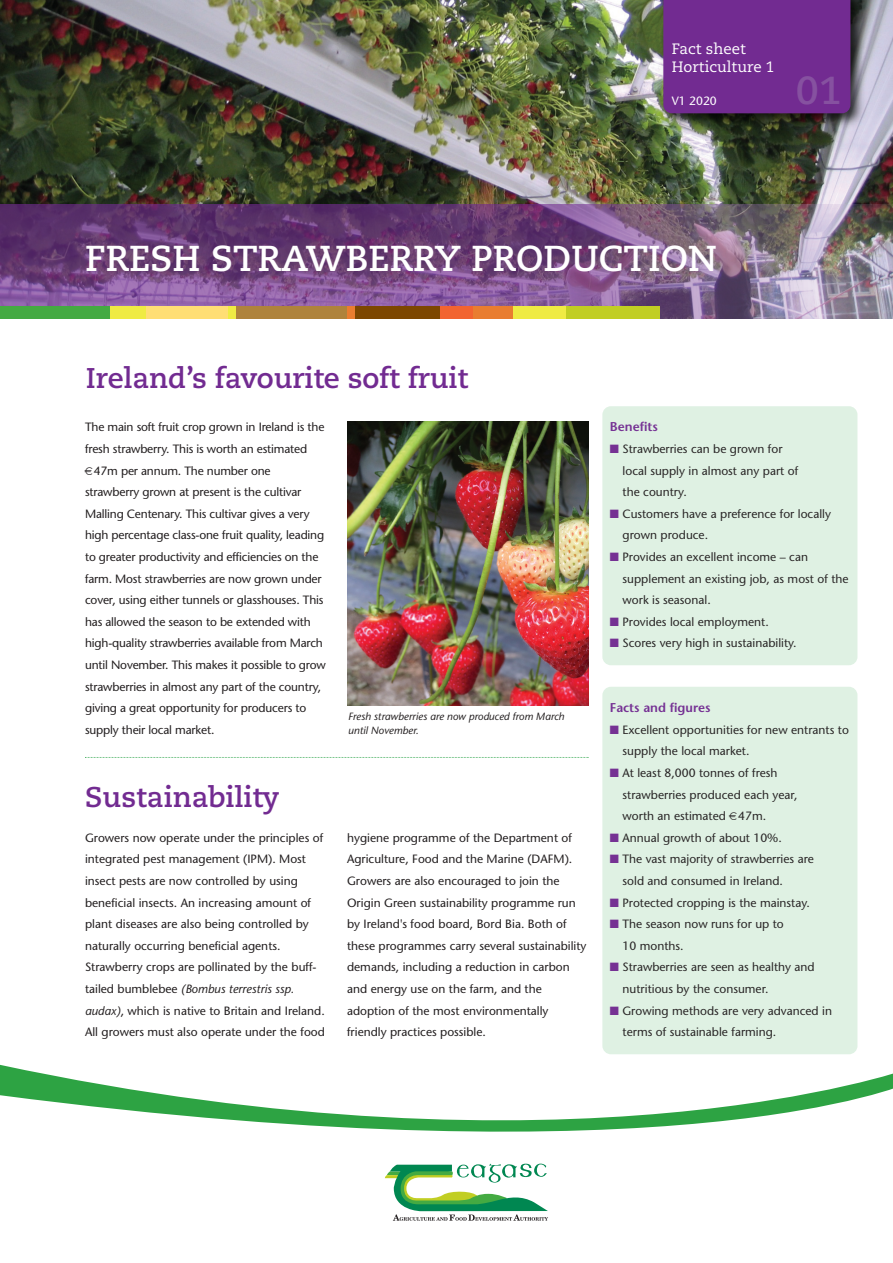
<style>
.page{position:relative;width:893px;height:1263px;background:#fff}
.page>*{position:absolute;margin:0;border:0;box-sizing:border-box;transform-origin:0 0}
.t1{font:700 39px "Caecilia";color:#8651a0}
.t2{font:700 36px "Caecilia";color:#fff}
.t3{font:700 28.5px "Caecilia";letter-spacing:-.005em;color:#722b91}
.t4{font:15px "Caecilia";color:#fff}
.t5{font:600 12.75px "Stone Sans";color:rgb(114 43 145/.97)}
.t6{font:12px/21.6px "Stone Sans";color:#231f20}
.t7{font:12px/21.6px "Stone Sans";color:rgb(35 31 32/.97)}
.t8{font:12px "Stone Sans";color:#fff}
.t9{font:italic 10.5px/13.5px "Stone Sans";color:#231f20}
.s1{font-style:italic}
.s2{color:rgb(114 43 145/.97)}
</style>
<div class="page">
<img style="left:0;top:0;width:893px;height:204px">
<svg style="left:385px;top:1163px;width:163px;height:58px"></svg>
<svg style="left:0;top:1065px;width:893px;height:67px"></svg>
<img style="left:657px;top:0;width:213px;height:132px">
<div style="left:663px;top:0;width:187px;height:113px;background:#722b91"></div>
<img style="left:0;top:204px;width:893px;height:115px">
<div style="left:0;top:306px;width:110px;height:13px;background:#44aa42"></div>
<div style="left:146px;top:306px;width:82px;height:13px;background:#ffde74"></div>
<div style="left:110px;top:306px;width:36px;height:13px;background:#efeb43"></div>
<div style="left:236px;top:306px;width:111px;height:13px;background:#af833b"></div>
<div style="left:228px;top:306px;width:8px;height:13px;background:#efeb43"></div>
<div style="left:354px;top:306px;width:86px;height:13px;background:#7d4700"></div>
<div style="left:347px;top:306px;width:7px;height:13px;background:#e97d30"></div>
<div style="left:473px;top:306px;width:41px;height:13px;background:#e97d30"></div>
<div style="left:440px;top:306px;width:33px;height:13px;background:#f26430"></div>
<div style="left:566px;top:306px;width:93px;height:13px;background:#c1ce23"></div>
<div style="left:514px;top:306px;width:52px;height:13px;background:#efeb43"></div>
<svg style="left:85px;top:757px;width:504px;height:1px"></svg>
<img style="left:348px;top:422px;width:241px;height:283px">
<div style="left:602px;top:406px;width:255px;height:259px;background:#dff1e3;border-radius:9px"></div>
<div style="left:602px;top:687px;width:255px;height:367px;background:#dff1e3;border-radius:9px"></div>
<p class="t4" style="left:672px;top:43px;width:76px">Fact sheet</p>
<p class="t4" style="left:672px;top:61px;width:104px">Horticulture 1</p>
<p class="t8" style="left:672px;top:97px;width:46px">V1 2020</p>
<p class="t1" style="left:796px;top:74px;width:48px">01</p>
<p class="t2" style="left:85px;top:243px;width:633px">FRESH STRAWBERRY PRODUCTION</p>
<p class="t3" style="left:86px;top:366px;width:383px">Ireland’s favourite soft fruit</p>
<p class="t6" style="left:85px;top:418px;width:241px">The main soft fruit crop grown in Ireland is the</p>
<p class="t6" style="left:85px;top:439px;width:224px">fresh strawberry. This is worth an estimated</p>
<p class="t6" style="left:94px;top:461px;width:178px">47m per annum. The number one</p>
<p class="t6" style="left:85px;top:482px;width:218px">strawberry grown at present is the cultivar</p>
<p class="t6" style="left:85px;top:504px;width:226px">Malling Centenary. This cultivar gives a very</p>
<p class="t6" style="left:85px;top:526px;width:241px">high percentage class-one fruit quality, leading</p>
<p class="t6" style="left:85px;top:547px;width:235px">to greater productivity and efficiencies on the</p>
<p class="t6" style="left:85px;top:569px;width:238px">farm. Most strawberries are now grown under</p>
<p class="t6" style="left:85px;top:590px;width:240px">cover, using either tunnels or glasshouses. This</p>
<p class="t6" style="left:85px;top:612px;width:227px">has allowed the season to be extended with</p>
<p class="t6" style="left:85px;top:634px;width:239px">high-quality strawberries available from March</p>
<p class="t6" style="left:85px;top:655px;width:242px">until November. This makes it possible to grow</p>
<p class="t6" style="left:85px;top:677px;width:238px">strawberries in almost any part of the country,</p>
<p class="t6" style="left:85px;top:698px;width:223px">giving a great opportunity for producers to</p>
<p class="t6" style="left:85px;top:720px;width:131px">supply their local market.</p>
<p class="t3" style="left:85px;top:785px;width:196px">Sustainability</p>
<p class="t6" style="left:85px;top:828px;width:241px">Growers now operate under the principles of integrated pest management (IPM). Most insect pests are now controlled by using beneficial insects. An increasing amount of plant diseases are also being controlled by naturally occurring beneficial agents.<br>Strawberry crops are pollinated by the buff&shy;tailed bumblebee <span class="s1">(Bombus terrestris ssp. audax)</span>, which is native to Britain and Ireland.</p>
<p class="t6" style="left:85px;top:1022px;width:241px">All growers must also operate under the food</p>
<p class="t9" style="left:348px;top:711px;width:218px">Fresh strawberries are now produced from March until November.</p>
<p class="t6" style="left:347px;top:828px;width:241px">hygiene programme of the Department of Agriculture, Food and the Marine (DAFM).<br>Growers are also encouraged to join the Origin Green sustainability programme run by Ireland's food board, Bord Bia. Both of these programmes carry several sustainability demands, including a reduction in carbon and energy use on the farm, and the adoption of the most environmentally friendly practices possible.</p>
<p class="t5" style="left:610px;top:422px;width:50px">Benefits</p>
<p class="t7" style="left:623px;top:439px;width:177px;text-indent:-13px"><span class="s2">■</span> Strawberries can be grown for local supply in almost any part of the country.</p>
<p class="t7" style="left:623px;top:504px;width:210px;text-indent:-13px"><span class="s2">■</span> Customers have a preference for locally grown produce.</p>
<p class="t7" style="left:623px;top:547px;width:227px;text-indent:-13px"><span class="s2">■</span> Provides an excellent income – can supplement an existing job, as most of the work is seasonal.</p>
<p class="t7" style="left:610px;top:612px;width:161px"><span class="s2">■</span> Provides local employment.</p>
<p class="t7" style="left:610px;top:634px;width:188px"><span class="s2">■</span> Scores very high in sustainability.</p>
<p class="t5" style="left:610px;top:703px;width:102px">Facts and figures</p>
<p class="t7" style="left:623px;top:720px;width:228px;text-indent:-13px"><span class="s2">■</span> Excellent opportunities for new entrants to supply the local market.</p>
<p class="t7" style="left:623px;top:763px;width:176px;text-indent:-13px"><span class="s2">■</span> At least 8,000 tonnes of fresh strawberries produced each year, worth an estimated 47m.</p>
<p class="t7" style="left:610px;top:828px;width:173px"><span class="s2">■</span> Annual growth of about 10%.</p>
<p class="t7" style="left:623px;top:850px;width:193px;text-indent:-13px"><span class="s2">■</span> The vast majority of strawberries are sold and consumed in Ireland.</p>
<p class="t7" style="left:610px;top:893px;width:202px"><span class="s2">■</span> Protected cropping is the mainstay.</p>
<p class="t7" style="left:623px;top:914px;width:163px;text-indent:-13px"><span class="s2">■</span> The season now runs for up to<br>10 months.</p>
<p class="t7" style="left:623px;top:958px;width:194px;text-indent:-13px"><span class="s2">■</span> Strawberries are seen as healthy and nutritious by the consumer.</p>
<p class="t7" style="left:623px;top:1001px;width:211px;text-indent:-13px"><span class="s2">■</span> Growing methods are very advanced in terms of sustainable farming.</p>
</div>
